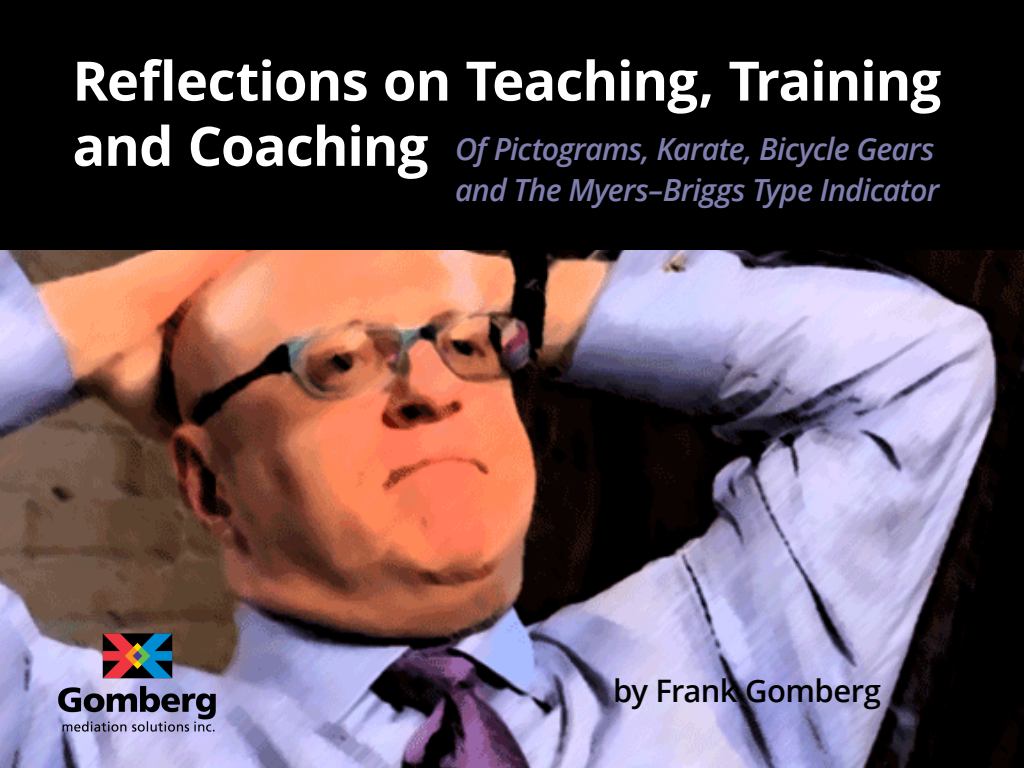
<style>
.page{position:relative;width:1024px;height:768px;background:#fff}
.page>*{position:absolute;margin:0;border:0;box-sizing:border-box;transform-origin:0 0}
.Cover_Head{font:700 54.4px/65.3px "Open Sans";letter-spacing:-.02em;color:#fff}
.Cover_Subhead{font:600 31px "Open Sans";letter-spacing:-.02em;color:#000}
.Cover_Subhead-2{font:italic 600 30.5px/40.7px "Open Sans";letter-spacing:-.03em;color:#7f7eae}
</style>
<div class="page">
<img style="left:0;top:250px;width:1024px;height:518px">
<div style="left:0;top:0;width:1024px;height:250px;background:#000"></div>
<img style="left:58px;top:616px;width:158px;height:133px">
<p class="Cover_Head" style="left:72px;top:47px;width:870px">Reflections on Teaching, Training and Coaching</p>
<p class="Cover_Subhead-2" style="left:455px;top:128px;width:486px">Of Pictograms, Karate, Bicycle Gears and The Myers–Briggs Type Indicator</p>
<p class="Cover_Subhead" style="left:613px;top:669px;width:269px">by Frank Gomberg</p>
</div>
